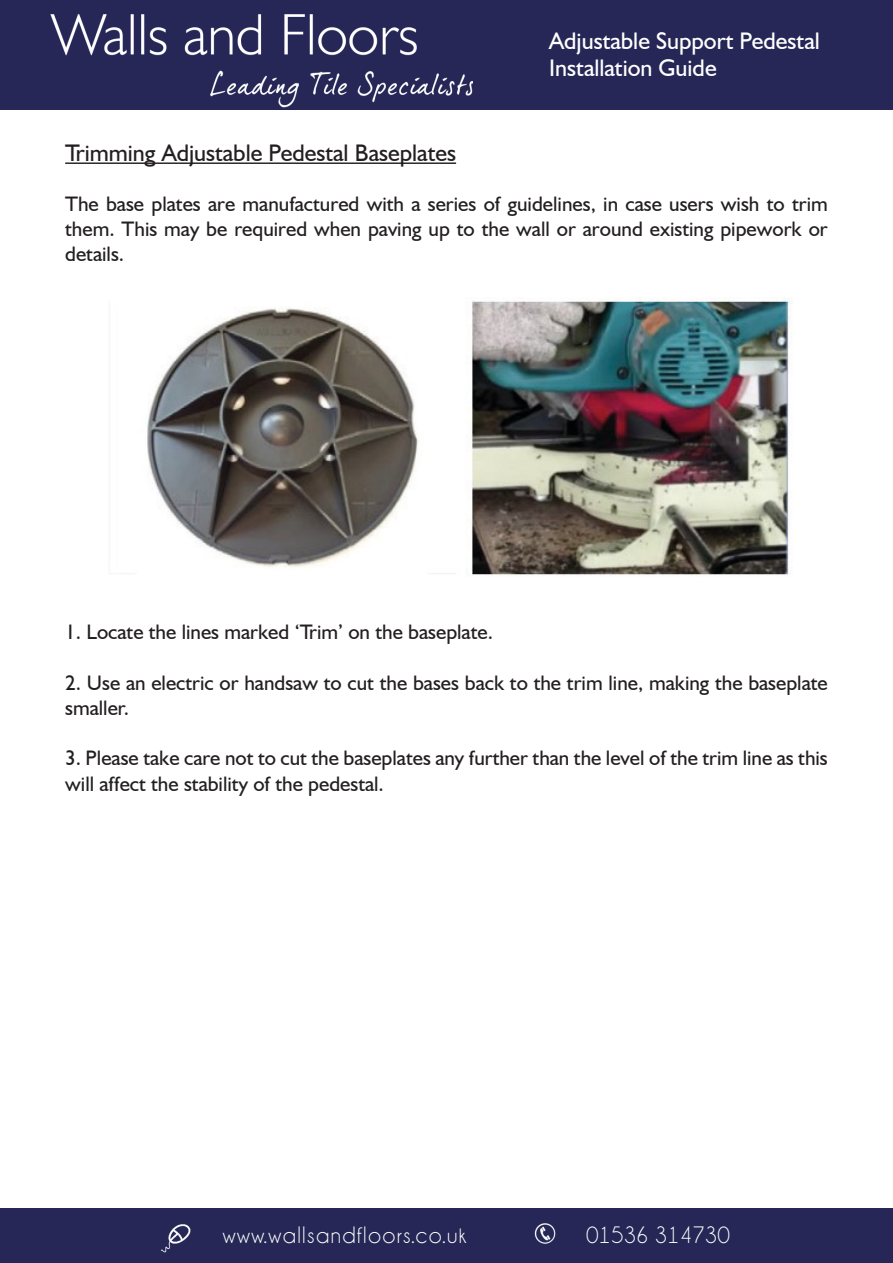
<style>
.page{position:relative;width:893px;height:1263px;background:#fff}
.page>*{position:absolute;margin:0;border:0;box-sizing:border-box;transform-origin:0 0}
.t1{font:24px "Humanist 521 BT";color:#fff}
.t2{font:24px "Humanist 521 BT";color:#231f20}
.t3{font:24px "Champagne&Limousines";letter-spacing:.06em;color:#fff}
.t4{font:24px "Champagne&Limousines";color:#fff}
.t5{font:21px/25.2px "Humanist 521 BT";color:#231f20}
</style>
<div class="page">
<div style="left:0;top:0;width:893px;height:109px;background:#262756"></div>
<img style="left:50px;top:14px;width:422px;height:94px">
<hr style="left:65px;top:162px;width:391px;height:2px;background:#231f20">
<div style="left:0;top:1209px;width:893px;height:54px;background:#262756"></div>
<img style="left:534px;top:1223px;width:22px;height:21px">
<img style="left:161px;top:1224px;width:30px;height:29px">
<img style="left:109px;top:297px;width:684px;height:279px">
<p class="t1" style="left:549px;top:26px;width:272px">Adjustable Support Pedestal</p>
<p class="t1" style="left:549px;top:53px;width:169px">Installation Guide</p>
<p class="t2" style="left:65px;top:138px;width:392px">Trimming Adjustable Pedestal Baseplates</p>
<p class="t5" style="left:65px;top:191px;width:764px;text-align:justify">The base plates are manufactured with a series of guidelines, in case users wish to trim them. This may be required when paving up to the wall or around existing pipework or details.</p>
<p class="t5" style="left:65px;top:619px;width:429px">1. Locate the lines marked ‘Trim’ on the baseplate.</p>
<p class="t5" style="left:65px;top:670px;width:764px">2. Use an electric or handsaw to cut the bases back to the trim line, making the baseplate smaller.</p>
<p class="t5" style="left:65px;top:745px;width:764px">3. Please take care not to cut the baseplates any further than the level of the trim line as this will affect the stability of the pedestal.</p>
<p class="t3" style="left:223px;top:1222px;width:245px">www.wallsandfloors.co.uk</p>
<p class="t4" style="left:586px;top:1222px;width:145px">01536 314730</p>
</div>
